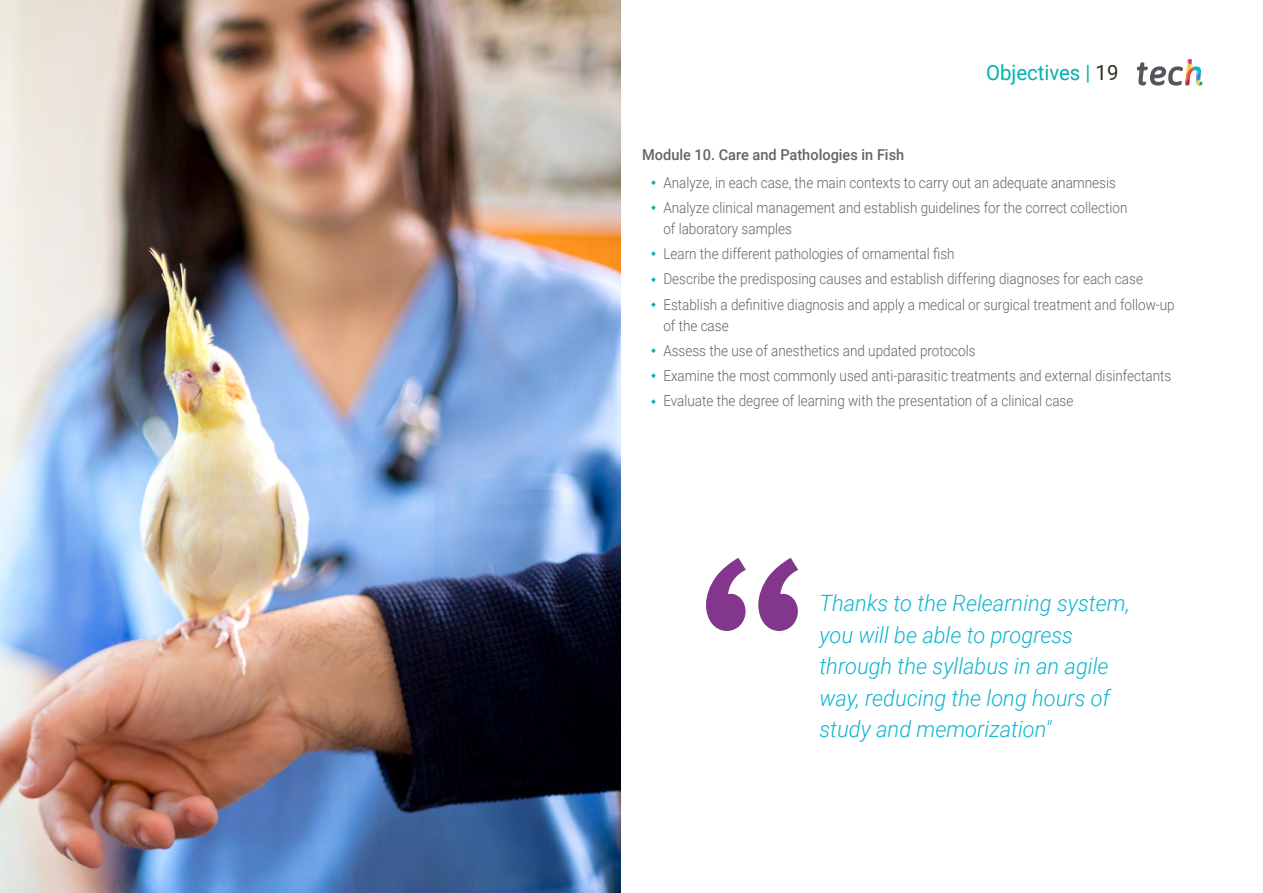
<style>
.page{position:relative;width:1263px;height:893px;background:#fff}
.page>*{position:absolute;margin:0;border:0;box-sizing:border-box;transform-origin:0 0}
.t1{font:italic 300 22.5px/31.5px "Roboto";color:#0fb6cf}
.t2{font:21px "Roboto";color:#00b2af}
.t3{font:300 15px/25.2px "Roboto";color:#61646a;scale:.9 1}
.t4{font:500 15px "Roboto";color:#61646a}
.s1{color:#312e20}
</style>
<div class="page">
<svg style="left:1137px;top:59px;width:65px;height:27px"></svg>
<img style="left:0;top:0;width:621px;height:893px">
<svg style="left:706px;top:558px;width:92px;height:73px"></svg>
<h2 class="t2" style="left:986px;top:57px;width:134px">Objectives | <span class="s1">19</span></h2>
<p class="t4" style="left:642px;top:144px;width:264px">Module 10. Care and Pathologies in Fish</p>
<p class="t3" style="left:663px;top:169px;width:517px">Analyze, in each case, the main contexts to carry out an adequate anamnesis<br>Analyze clinical management and establish guidelines for the correct collection</p>
<p class="t3" style="left:663px;top:215px;width:570px">of laboratory samples<br>Learn the different pathologies of ornamental fish<br>Describe the predisposing causes and establish differing diagnoses for each case Establish a definitive diagnosis and apply a medical or surgical treatment and follow-up</p>
<p class="t3" style="left:663px;top:312px;width:566px">of the case<br>Assess the use of anesthetics and updated protocols<br>Examine the most commonly used anti-parasitic treatments and external disinfectants Evaluate the degree of learning with the presentation of a clinical case</p>
<h1 class="t1" style="left:819px;top:587px;width:312px">Thanks to the Relearning system, you will be able to progress through the syllabus in an agile way, reducing the long hours of study and memorization"</h1>
</div>
